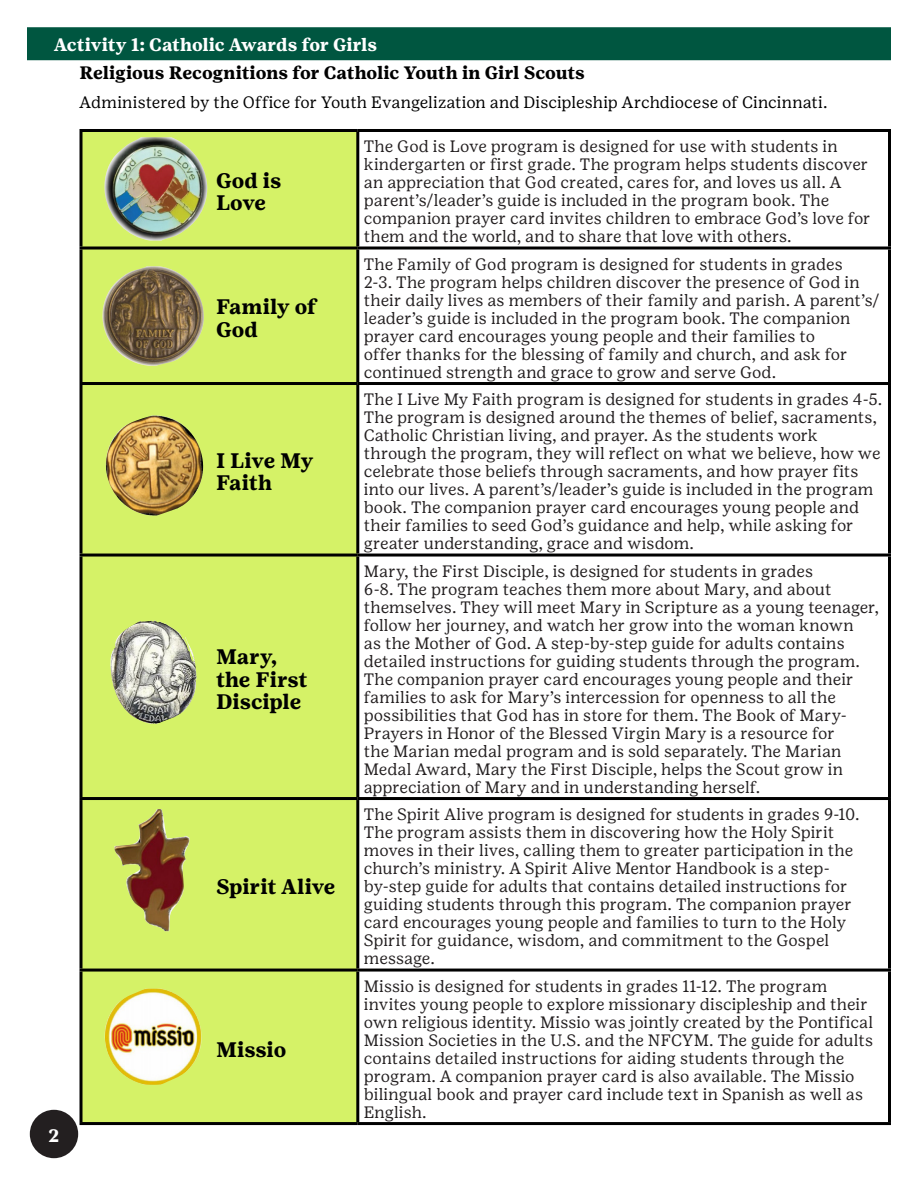
<style>
.page{position:relative;width:918px;height:1188px;background:#fff}
.page>*{position:absolute;margin:0;border:0;box-sizing:border-box;transform-origin:0 0}
.Call_Out_Numbers{font:700 21px/22.5px "Girl Scout Text";letter-spacing:-.005em;color:#000}
.t1{font:700 18px "Girl Scout Text";letter-spacing:-.01em;color:#000}
.Subheader{font:700 18px "Girl Scout Text";letter-spacing:-.005em;color:#fff}
.Call_Out_Numbers-2{font:16.5px/18px "Girl Scout Text";color:#231f20}
.t2{font:16.5px "Girl Scout Text";color:#000}
</style>
<div class="page">
<div style="left:30px;top:1110px;width:48px;height:48px;background:#231f20;border-radius:50%"></div>
<div style="left:27px;top:27px;width:864px;height:33px;background:#005640"></div>
<div style="left:82px;top:132px;width:274px;height:990px;background:#d5f267"></div>
<hr style="left:80px;top:129px;width:278px;height:3px;background:#000">
<hr style="left:80px;top:132px;width:2px;height:115px;background:#000">
<hr style="left:358px;top:129px;width:533px;height:3px;background:#000">
<hr style="left:888px;top:132px;width:3px;height:115px;background:#000">
<hr style="left:80px;top:250px;width:2px;height:132px;background:#000">
<hr style="left:888px;top:250px;width:3px;height:132px;background:#000">
<hr style="left:80px;top:385px;width:2px;height:169px;background:#000">
<hr style="left:888px;top:385px;width:3px;height:169px;background:#000">
<hr style="left:80px;top:557px;width:2px;height:240px;background:#000">
<hr style="left:888px;top:557px;width:3px;height:240px;background:#000">
<hr style="left:80px;top:800px;width:2px;height:169px;background:#000">
<hr style="left:888px;top:800px;width:3px;height:169px;background:#000">
<hr style="left:80px;top:972px;width:2px;height:150px;background:#000">
<hr style="left:888px;top:972px;width:3px;height:150px;background:#000">
<hr style="left:80px;top:1122px;width:278px;height:3px;background:#000">
<hr style="left:358px;top:1122px;width:533px;height:3px;background:#000">
<hr style="left:356px;top:132px;width:3px;height:115px;background:#000">
<hr style="left:80px;top:247px;width:278px;height:3px;background:#000">
<hr style="left:358px;top:247px;width:533px;height:3px;background:#000">
<hr style="left:356px;top:250px;width:3px;height:132px;background:#000">
<hr style="left:80px;top:382px;width:278px;height:3px;background:#000">
<hr style="left:358px;top:382px;width:533px;height:3px;background:#000">
<hr style="left:356px;top:385px;width:3px;height:169px;background:#000">
<hr style="left:80px;top:554px;width:278px;height:3px;background:#000">
<hr style="left:358px;top:554px;width:533px;height:3px;background:#000">
<hr style="left:356px;top:557px;width:3px;height:240px;background:#000">
<hr style="left:80px;top:797px;width:278px;height:3px;background:#000">
<hr style="left:358px;top:797px;width:533px;height:3px;background:#000">
<hr style="left:356px;top:800px;width:3px;height:169px;background:#000">
<hr style="left:80px;top:969px;width:278px;height:3px;background:#000">
<hr style="left:358px;top:969px;width:533px;height:3px;background:#000">
<hr style="left:356px;top:972px;width:3px;height:150px;background:#000">
<img style="left:103px;top:137px;width:107px;height:104px">
<img style="left:102px;top:266px;width:102px;height:100px">
<img style="left:104px;top:415px;width:100px;height:101px">
<img style="left:108px;top:620px;width:90px;height:104px">
<img style="left:112px;top:809px;width:79px;height:122px">
<img style="left:102px;top:989px;width:102px;height:96px">
<p class="Subheader" style="left:54px;top:34px;width:325px">Activity 1: Catholic Awards for Girls</p>
<p class="t1" style="left:80px;top:62px;width:507px">Religious Recognitions for Catholic Youth in Girl Scouts</p>
<p class="t2" style="left:80px;top:93px;width:749px">Administered by the Office for Youth Evangelization and Discipleship Archdiocese of Cincinnati.</p>
<p class="Subheader" style="left:48px;top:1126px;width:13px">2</p>
<p class="Call_Out_Numbers" style="left:216px;top:169px;width:67px">God is<br>Love</p>
<p class="Call_Out_Numbers" style="left:216px;top:296px;width:103px">Family of<br>God</p>
<p class="Call_Out_Numbers" style="left:216px;top:449px;width:99px">I Live My<br>Faith</p>
<p class="Call_Out_Numbers" style="left:216px;top:645px;width:93px">Mary, the First<br>Disciple</p>
<p class="Call_Out_Numbers" style="left:216px;top:875px;width:121px">Spirit Alive</p>
<p class="Call_Out_Numbers" style="left:216px;top:1038px;width:72px">Missio</p>
<p class="Call_Out_Numbers-2" style="left:364px;top:137px;width:508px">The God is Love program is designed for use with students in kindergarten or first grade. The program helps students discover an appreciation that God created, cares for, and loves us all. A parent’s/leader’s guide is included in the program book. The companion prayer card invites children to embrace God’s love for them and the world, and to share that love with others.</p>
<p class="Call_Out_Numbers-2" style="left:364px;top:255px;width:517px">The Family of God program is designed for students in grades<br>2-3. The program helps children discover the presence of God in their daily lives as members of their family and parish. A parent’s/ leader’s guide is included in the program book. The companion prayer card encourages young people and their families to<br>offer thanks for the blessing of family and church, and ask for continued strength and grace to grow and serve God.</p>
<p class="Call_Out_Numbers-2" style="left:364px;top:390px;width:520px">The I Live My Faith program is designed for students in grades 4-5.<br>The program is designed around the themes of belief, sacraments, Catholic Christian living, and prayer. As the students work through the program, they will reflect on what we believe, how we celebrate those beliefs through sacraments, and how prayer fits into our lives. A parent’s/leader’s guide is included in the program book. The companion prayer card encourages young people and their families to seed God’s guidance and help, while asking for greater understanding, grace and wisdom.</p>
<p class="Call_Out_Numbers-2" style="left:364px;top:562px;width:517px">Mary, the First Disciple, is designed for students in grades<br>6-8. The program teaches them more about Mary, and about themselves. They will meet Mary in Scripture as a young teenager, follow her journey, and watch her grow into the woman known<br>as the Mother of God. A step-by-step guide for adults contains detailed instructions for guiding students through the program.<br>The companion prayer card encourages young people and their families to ask for Mary’s intercession for openness to all the possibilities that God has in store for them. The Book of Mary-Prayers in Honor of the Blessed Virgin Mary is a resource for<br>the Marian medal program and is sold separately. The Marian Medal Award, Mary the First Disciple, helps the Scout grow in appreciation of Mary and in understanding herself.</p>
<p class="Call_Out_Numbers-2" style="left:364px;top:805px;width:497px">The Spirit Alive program is designed for students in grades 9-10.<br>The program assists them in discovering how the Holy Spirit moves in their lives, calling them to greater participation in the church’s ministry. A Spirit Alive Mentor Handbook is a step&shy;by-step guide for adults that contains detailed instructions for guiding students through this program. The companion prayer card encourages young people and families to turn to the Holy Spirit for guidance, wisdom, and commitment to the Gospel message.</p>
<p class="Call_Out_Numbers-2" style="left:364px;top:977px;width:511px">Missio is designed for students in grades 11-12. The program invites young people to explore missionary discipleship and their own religious identity. Missio was jointly created by the Pontifical Mission Societies in the U.S. and the NFCYM. The guide for adults contains detailed instructions for aiding students through the program. A companion prayer card is also available. The Missio bilingual book and prayer card include text in Spanish as well as English.</p>
</div>
